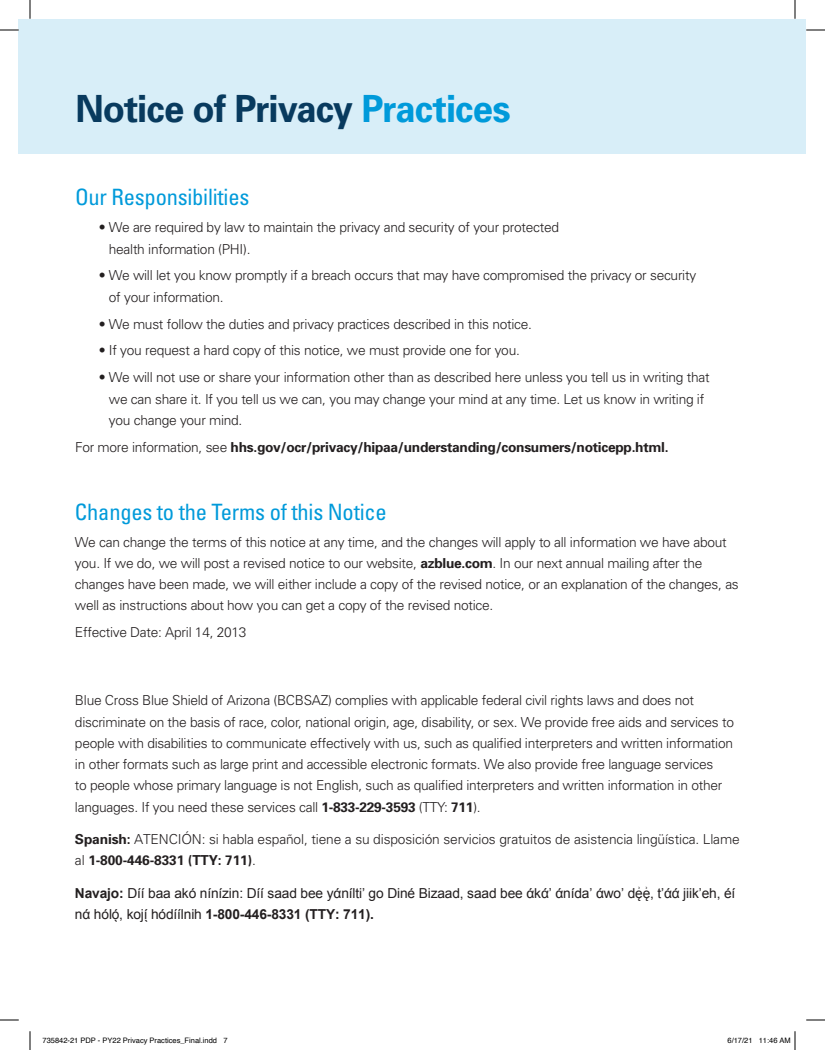
<style>
.page{position:relative;width:825px;height:1050px;background:#fff}
.page>*{position:absolute;margin:0;border:0;box-sizing:border-box;transform-origin:0 0}
.t1{font:700 37.5px "Univers";letter-spacing:-.025em;color:#083a5e}
.t2{font:condensed 22.5px "Univers";letter-spacing:-.01em;color:#009ada}
.t3{font:300 13.75px/21.2px "Univers";letter-spacing:-.02em;color:#231f20}
.t4{font:13.75px/21.2px "Arial";letter-spacing:-.01em;color:#231f20}
.t5{font:700 13.75px "Univers";letter-spacing:-.02em;color:#231f20}
.t6{font:7.5px "Helvetica";color:#000}
.s1{color:#009ada}
.s2{font-weight:300}
.s3{font-weight:700}
</style>
<div class="page">
<div style="left:19px;top:19px;width:787px;height:135px;background:#d8eef8"></div>
<svg style="left:0;top:29px;width:19px;height:2px"></svg>
<svg style="left:806px;top:29px;width:19px;height:2px"></svg>
<svg style="left:0;top:1020px;width:19px;height:1px"></svg>
<svg style="left:806px;top:1020px;width:19px;height:1px"></svg>
<svg style="left:29px;top:0;width:2px;height:19px"></svg>
<svg style="left:30px;top:1031px;width:1px;height:19px"></svg>
<svg style="left:794px;top:0;width:2px;height:19px"></svg>
<svg style="left:795px;top:1031px;width:1px;height:19px"></svg>
<h1 class="t1" style="left:76px;top:86px;width:437px">Notice of Privacy <span class="s1">Practices</span></h1>
<h2 class="t2" style="left:75px;top:183px;width:176px">Our Responsibilities</h2>
<p class="t3" style="left:109px;top:217px;width:452px;text-indent:-10px">• We are required by law to maintain the privacy and security of your protected health information (PHI).</p>
<p class="t3" style="left:109px;top:265px;width:589px;text-indent:-10px">• We will let you know promptly if a breach occurs that may have compromised the privacy or security of your information.</p>
<p class="t3" style="left:99px;top:313px;width:435px">• We must follow the duties and privacy practices described in this notice.</p>
<p class="t3" style="left:99px;top:340px;width:423px">• If you request a hard copy of this notice, we must provide one for you.</p>
<p class="t3" style="left:109px;top:367px;width:602px;text-indent:-10px">• We will not use or share your information other than as described here unless you tell us in writing that we can share it. If you tell us we can, you may change your mind at any time. Let us know in writing if you change your mind.</p>
<p class="t5" style="left:75px;top:439px;width:595px"><span class="s2">For more information, see</span> hhs.gov/ocr/privacy/hipaa/understanding/consumers/noticepp.html.</p>
<h2 class="t2" style="left:75px;top:498px;width:313px">Changes to the Terms of this Notice</h2>
<p class="t3" style="left:75px;top:531px;width:665px">We can change the terms of this notice at any time, and the changes will apply to all information we have about you. If we do, we will post a revised notice to our website, <span class="s3">azblue.com</span>. In our next annual mailing after the changes have been made, we will either include a copy of the revised notice, or an explanation of the changes, as well as instructions about how you can get a copy of the revised notice.</p>
<p class="t3" style="left:75px;top:622px;width:173px">Effective Date: April 14, 2013</p>
<p class="t3" style="left:75px;top:690px;width:661px">Blue Cross Blue Shield of Arizona (BCBSAZ) complies with applicable federal civil rights laws and does not discriminate on the basis of race, color, national origin, age, disability, or sex. We provide free aids and services to people with disabilities to communicate effectively with us, such as qualified interpreters and written information in other formats such as large print and accessible electronic formats. We also provide free language services<br>to people whose primary language is not English, such as qualified interpreters and written information in other languages. If you need these services call <span class="s3">1-833-229-3593</span> (TTY: <span class="s3">711</span>).</p>
<p class="t3" style="left:75px;top:829px;width:666px"><span class="s3">Spanish:</span> ATENCIÓN: si habla español, tiene a su disposición servicios gratuitos de asistencia lingüística. Llame al <span class="s3">1-800-446-8331 (TTY: 711)</span>.</p>
<p class="t4" style="left:75px;top:883px;width:662px"><span class="s3">Navajo:</span> Díí baa akó nínízin: Díí saad bee yάnílti’ go Diné Bizaad, saad bee άkά’ άnída’ άwo’ dę͗ ę͗ , t’άά jiik’eh, éí nά hóló̖ , kojí̖ hódíílnih <span class="s3">1-800-446-8331 (TTY: 711).</span></p>
<p class="t6" style="left:42px;top:1034px;width:187px">735842-21 PDP - PY22 Privacy Practices_Final.indd 7</p>
<p class="t6" style="left:727px;top:1034px;width:65px">6/17/21 11:46 AM</p>
</div>
